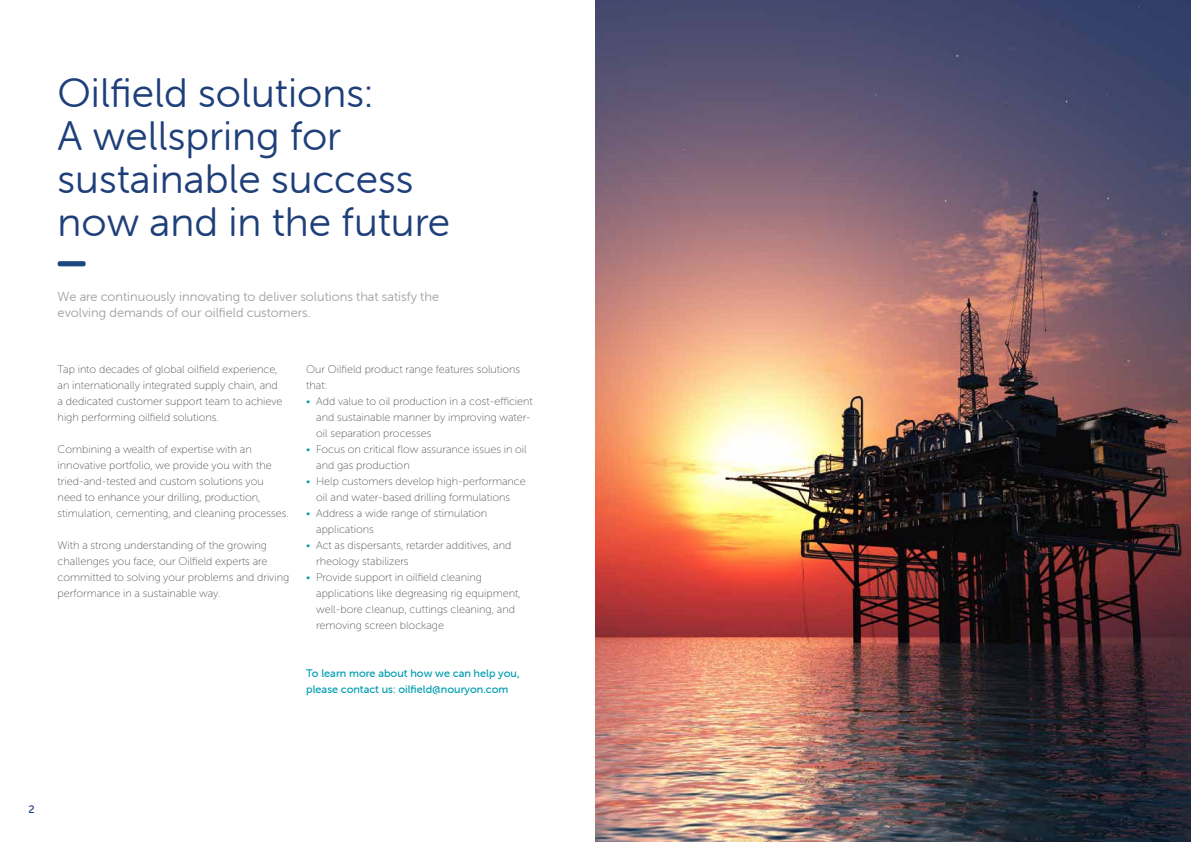
<style>
.page{position:relative;width:1191px;height:842px;background:#fff}
.page>*{position:absolute;margin:0;border:0;box-sizing:border-box;transform-origin:0 0}
.t1{font:41px/43px "Museo Sans Rounded 300";color:#1e3f79}
.t2{font:13px/16px "Museo Sans Rounded 300";color:#a3a09f}
.t3{font:11px/16px "Museo Sans Rounded 100";color:#5e5a58}
.t4{font:11px/16px "Museo Sans Rounded 500";color:#009db1}
.t5{font:11px "Museo Sans Rounded 500";color:#1e3f79}
.s1{color:#009db1}
</style>
<div class="page">
<div style="left:58px;top:261px;width:28px;height:5px;background:#1d487f;border-radius:2px"></div>
<img style="left:595px;top:0;width:596px;height:842px">
<h1 class="t1" style="left:58px;top:72px;width:394px">Oilfield solutions:<br>A wellspring for sustainable success now and in the future</h1>
<p class="t2" style="left:58px;top:289px;width:383px">We are continuously innovating to deliver solutions that satisfy the evolving demands of our oilfield customers.</p>
<p class="t3" style="left:58px;top:361px;width:226px">Tap into decades of global oilfield experience, an internationally integrated supply chain, and a dedicated customer support team to achieve high performing oilfield solutions.</p>
<p class="t3" style="left:58px;top:441px;width:233px">Combining a wealth of expertise with an innovative portfolio, we provide you with the tried-and-tested and custom solutions you need to enhance your drilling, production, stimulation, cementing, and cleaning processes.</p>
<p class="t3" style="left:58px;top:537px;width:233px">With a strong understanding of the growing challenges you face, our Oilfield experts are committed to solving your problems and driving performance in a sustainable way.</p>
<p class="t3" style="left:306px;top:361px;width:215px">Our Oilfield product range features solutions that:</p>
<p class="t3" style="left:316px;top:393px;width:218px;text-indent:-10px"><span class="s1">•</span> Add value to oil production in a cost-efficient and sustainable manner by improving water&shy;oil separation processes</p>
<p class="t3" style="left:316px;top:441px;width:212px;text-indent:-10px"><span class="s1">•</span> Focus on critical flow assurance issues in oil and gas production</p>
<p class="t3" style="left:306px;top:473px;width:221px;text-align:center"><span class="s1">•</span> Help customers develop high-performance oil and water-based drilling formulations</p>
<p class="t3" style="left:316px;top:505px;width:172px;text-indent:-10px"><span class="s1">•</span> Address a wide range of stimulation applications</p>
<p class="t3" style="left:316px;top:537px;width:197px;text-indent:-10px"><span class="s1">•</span> Act as dispersants, retarder additives, and rheology stabilizers</p>
<p class="t3" style="left:316px;top:569px;width:206px;text-indent:-10px"><span class="s1">•</span> Provide support in oilfield cleaning applications like degreasing rig equipment, well-bore cleanup, cuttings cleaning, and removing screen blockage</p>
<p class="t4" style="left:306px;top:665px;width:215px">To learn more about how we can help you, please contact us: oilfield@nouryon.com</p>
<p class="t5" style="left:28px;top:803px;width:8px">2</p>
</div>
